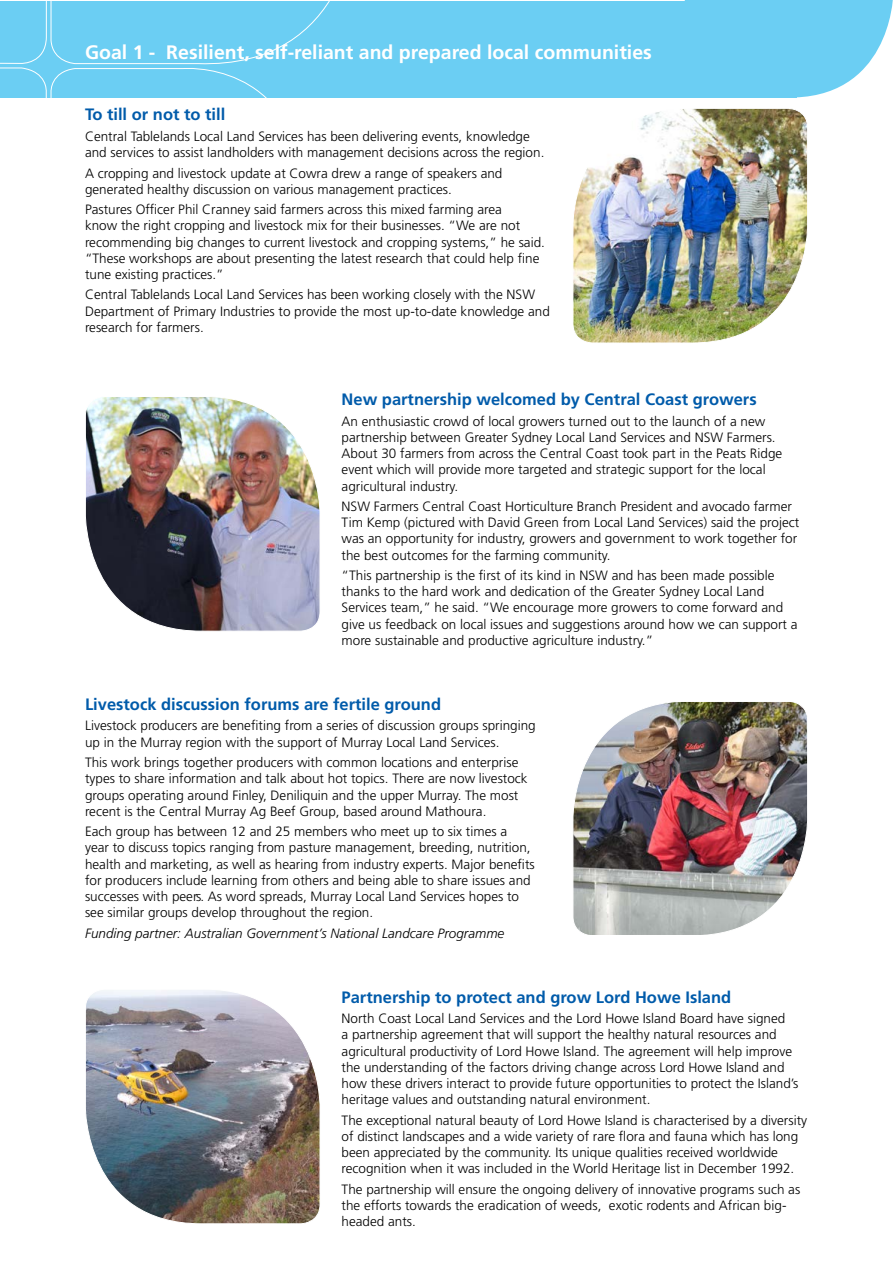
<style>
.page{position:relative;width:893px;height:1263px;background:#fff}
.page>*{position:absolute;margin:0;border:0;box-sizing:border-box;transform-origin:0 0}
.t1{font:700 19.5px "Frutiger LT Std";color:#fff}
.LocalLinks_heading{font:700 16.5px "Frutiger LT Std";color:#005baa}
.LocalLinks_body_text{font:700 16.5px "Frutiger LT Std";color:#005baa}
.LocalLinks_body_text-2{font:300 13.5px/16.2px "Frutiger LT Std";color:#000}
.LocalLinks_body_text-3{font:italic 300 13.5px "Frutiger LT Std";color:#000}
</style>
<div class="page">
<svg style="left:685px;top:0;width:208px;height:98px"></svg>
<div style="left:0;top:1px;width:796px;height:97px;background:#6bcef3"></div>
<svg style="left:0;top:1px;width:330px;height:97px"></svg>
<svg style="left:50px;top:59px;width:259px;height:39px"></svg>
<img style="left:573px;top:108px;width:235px;height:235px">
<img style="left:85px;top:397px;width:235px;height:235px">
<img style="left:573px;top:702px;width:235px;height:233px">
<img style="left:85px;top:990px;width:235px;height:234px">
<p class="t1" style="left:85px;top:41px;width:568px">Goal 1 - Resilient, self-reliant and prepared local communities</p>
<p class="LocalLinks_heading" style="left:85px;top:105px;width:142px">To till or not to till</p>
<p class="LocalLinks_body_text-2" style="left:85px;top:128px;width:461px">Central Tablelands Local Land Services has been delivering events, knowledge and services to assist landholders with management decisions across the region.</p>
<p class="LocalLinks_body_text-2" style="left:85px;top:165px;width:419px">A cropping and livestock update at Cowra drew a range of speakers and generated healthy discussion on various management practices.</p>
<p class="LocalLinks_body_text-2" style="left:85px;top:202px;width:461px">Pastures Officer Phil Cranney said farmers across this mixed farming area<br>know the right cropping and livestock mix for their businesses. “We are not recommending big changes to current livestock and cropping systems,” he said. “These workshops are about presenting the latest research that could help fine tune existing practices.”</p>
<p class="LocalLinks_body_text-2" style="left:85px;top:287px;width:466px">Central Tablelands Local Land Services has been working closely with the NSW<br>Department of Primary Industries to provide the most up-to-date knowledge and research for farmers.</p>
<p class="LocalLinks_heading" style="left:342px;top:390px;width:417px">New partnership welcomed by Central Coast growers</p>
<p class="LocalLinks_body_text-2" style="left:342px;top:413px;width:442px">An enthusiastic crowd of local growers turned out to the launch of a new partnership between Greater Sydney Local Land Services and NSW Farmers.<br>About 30 farmers from across the Central Coast took part in the Peats Ridge event which will provide more targeted and strategic support for the local agricultural industry.</p>
<p class="LocalLinks_body_text-2" style="left:342px;top:498px;width:459px">NSW Farmers Central Coast Horticulture Branch President and avocado farmer Tim Kemp (pictured with David Green from Local Land Services) said the project was an opportunity for industry, growers and government to work together for the best outcomes for the farming community.</p>
<p class="LocalLinks_body_text-2" style="left:342px;top:567px;width:457px">“This partnership is the first of its kind in NSW and has been made possible thanks to the hard work and dedication of the Greater Sydney Local Land Services team,” he said. “We encourage more growers to come forward and give us feedback on local issues and suggestions around how we can support a more sustainable and productive agriculture industry.”</p>
<p class="LocalLinks_body_text" style="left:85px;top:694px;width:358px">Livestock discussion forums are fertile ground</p>
<p class="LocalLinks_body_text-2" style="left:85px;top:718px;width:452px">Livestock producers are benefiting from a series of discussion groups springing up in the Murray region with the support of Murray Local Land Services.</p>
<p class="LocalLinks_body_text-2" style="left:85px;top:754px;width:444px">This work brings together producers with common locations and enterprise types to share information and talk about hot topics. There are now livestock groups operating around Finley, Deniliquin and the upper Murray. The most recent is the Central Murray Ag Beef Group, based around Mathoura.</p>
<p class="LocalLinks_body_text-2" style="left:85px;top:824px;width:451px">Each group has between 12 and 25 members who meet up to six times a<br>year to discuss topics ranging from pasture management, breeding, nutrition, health and marketing, as well as hearing from industry experts. Major benefits for producers include learning from others and being able to share issues and successes with peers. As word spreads, Murray Local Land Services hopes to see similar groups develop throughout the region.</p>
<p class="LocalLinks_body_text-3" style="left:85px;top:925px;width:421px">Funding partner: Australian Government’s National Landcare Programme</p>
<p class="LocalLinks_heading" style="left:342px;top:987px;width:391px">Partnership to protect and grow Lord Howe Island</p>
<p class="LocalLinks_body_text-2" style="left:342px;top:1011px;width:458px">North Coast Local Land Services and the Lord Howe Island Board have signed<br>a partnership agreement that will support the healthy natural resources and agricultural productivity of Lord Howe Island. The agreement will help improve the understanding of the factors driving change across Lord Howe Island and how these drivers interact to provide future opportunities to protect the Island’s heritage values and outstanding natural environment.</p>
<p class="LocalLinks_body_text-2" style="left:342px;top:1112px;width:467px">The exceptional natural beauty of Lord Howe Island is characterised by a diversity of distinct landscapes and a wide variety of rare flora and fauna which has long been appreciated by the community. Its unique qualities received worldwide recognition when it was included in the World Heritage list in December 1992.</p>
<p class="LocalLinks_body_text-2" style="left:342px;top:1181px;width:460px">The partnership will ensure the ongoing delivery of innovative programs such as the efforts towards the eradication of weeds, exotic rodents and African big&shy;headed ants.</p>
</div>
